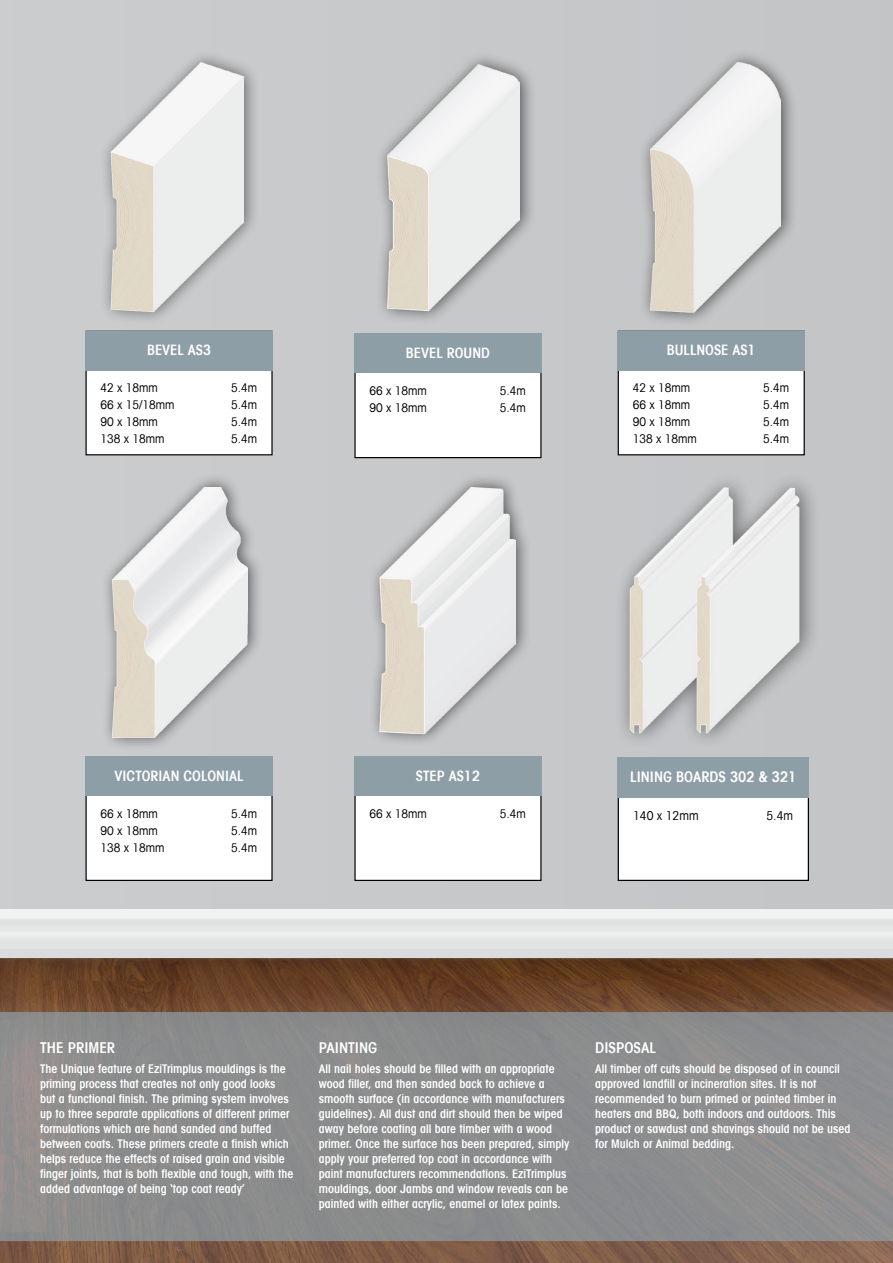
<style>
.page{position:relative;width:893px;height:1263px;background:#fff}
.page>*{position:absolute;margin:0;border:0;box-sizing:border-box;transform-origin:0 0}
.t1{font:600 condensed 15px "Avant Garde LT";color:#fff}
.t2{font:600 condensed 14.7px "Avant Garde LT";color:#fff}
.t3{font:600 condensed 14.4px "Avant Garde LT";color:#fff}
.t4{font:condensed 12.3px "Avant Garde LT";color:#000}
.t5{font:600 condensed 12px/15px "Avant Garde LT";color:#fff}
.t6{font:condensed 12px "Avant Garde LT";color:#000}
</style>
<div class="page">
<div style="left:0;top:0;width:893px;height:908px;background:#c7c9cb"></div>
<div style="left:0;top:946px;width:893px;height:43px;background:#dadbdc"></div>
<div style="left:0;top:910px;width:893px;height:38px;background:linear-gradient(to right,#e7e8e9,#e7e8e9)"></div>
<img style="left:0;top:958px;width:893px;height:305px">
<svg style="left:0;top:1012px;width:893px;height:229px;background:#8b8c8c"></svg>
<div style="left:355px;top:334px;width:186px;height:124px;background:#fff"></div>
<div style="left:354px;top:333px;width:188px;height:125px;border:1px solid #000"></div>
<div style="left:354px;top:333px;width:188px;height:40px;background:#8e9ea7"></div>
<div style="left:86px;top:757px;width:186px;height:123px;background:#fff"></div>
<div style="left:86px;top:756px;width:187px;height:125px;border:1px solid #000"></div>
<div style="left:86px;top:756px;width:187px;height:40px;background:#8e9ea7"></div>
<div style="left:618px;top:331px;width:186px;height:124px;background:#fff"></div>
<div style="left:618px;top:331px;width:187px;height:124px;border:1px solid #000"></div>
<div style="left:618px;top:331px;width:187px;height:39px;background:#8e9ea7"></div>
<div style="left:614px;top:470px;width:206px;height:280px;background:#000;opacity:.5"></div>
<img style="left:623px;top:486px;width:180px;height:248px">
<div style="left:355px;top:757px;width:186px;height:123px;background:#fff"></div>
<div style="left:354px;top:756px;width:188px;height:125px;border:1px solid #000"></div>
<div style="left:354px;top:756px;width:188px;height:40px;background:#8e9ea7"></div>
<div style="left:369px;top:473px;width:162px;height:274px;background:#000;opacity:.6"></div>
<img style="left:378px;top:487px;width:137px;height:251px">
<div style="left:101px;top:473px;width:163px;height:278px;background:#000;opacity:.6"></div>
<img style="left:111px;top:487px;width:137px;height:251px">
<div style="left:638px;top:49px;width:160px;height:277px;background:#000;opacity:.6"></div>
<img style="left:638px;top:62px;width:143px;height:262px">
<div style="left:375px;top:51px;width:161px;height:273px;background:#000;opacity:.6"></div>
<img style="left:376px;top:64px;width:144px;height:260px">
<div style="left:86px;top:331px;width:186px;height:124px;background:#fff"></div>
<div style="left:86px;top:331px;width:187px;height:124px;border:1px solid #000"></div>
<div style="left:86px;top:331px;width:187px;height:39px;background:#8e9ea7"></div>
<div style="left:99px;top:49px;width:161px;height:277px;background:#000;opacity:.5"></div>
<img style="left:99px;top:62px;width:144px;height:257px">
<div style="left:618px;top:758px;width:190px;height:122px;background:#fff"></div>
<div style="left:618px;top:757px;width:191px;height:124px;border:1px solid #000"></div>
<div style="left:618px;top:757px;width:191px;height:41px;background:#8e9ea7"></div>
<p class="t3" style="left:147px;top:341px;width:66px">BEVEL AS3</p>
<p class="t6" style="left:101px;top:381px;width:59px">42 x 18mm</p>
<p class="t6" style="left:231px;top:381px;width:28px">5.4m</p>
<p class="t6" style="left:101px;top:397px;width:76px">66 x 15/18mm</p>
<p class="t6" style="left:231px;top:397px;width:28px">5.4m</p>
<p class="t6" style="left:101px;top:414px;width:59px">90 x 18mm</p>
<p class="t6" style="left:231px;top:414px;width:28px">5.4m</p>
<p class="t6" style="left:101px;top:431px;width:66px">138 x 18mm</p>
<p class="t6" style="left:231px;top:431px;width:28px">5.4m</p>
<p class="t3" style="left:406px;top:344px;width:86px">BEVEL ROUND</p>
<p class="t6" style="left:369px;top:383px;width:59px">66 x 18mm</p>
<p class="t6" style="left:500px;top:383px;width:28px">5.4m</p>
<p class="t6" style="left:369px;top:400px;width:59px">90 x 18mm</p>
<p class="t6" style="left:500px;top:400px;width:28px">5.4m</p>
<p class="t3" style="left:667px;top:341px;width:90px">BULLNOSE AS1</p>
<p class="t6" style="left:633px;top:381px;width:59px">42 x 18mm</p>
<p class="t6" style="left:763px;top:381px;width:28px">5.4m</p>
<p class="t6" style="left:633px;top:397px;width:59px">66 x 18mm</p>
<p class="t6" style="left:763px;top:397px;width:28px">5.4m</p>
<p class="t6" style="left:633px;top:414px;width:59px">90 x 18mm</p>
<p class="t6" style="left:763px;top:414px;width:28px">5.4m</p>
<p class="t6" style="left:633px;top:431px;width:66px">138 x 18mm</p>
<p class="t6" style="left:763px;top:431px;width:28px">5.4m</p>
<p class="t3" style="left:115px;top:766px;width:130px">VICTORIAN COLONIAL</p>
<p class="t6" style="left:101px;top:806px;width:59px">66 x 18mm</p>
<p class="t6" style="left:231px;top:806px;width:28px">5.4m</p>
<p class="t6" style="left:101px;top:823px;width:59px">90 x 18mm</p>
<p class="t6" style="left:231px;top:823px;width:28px">5.4m</p>
<p class="t6" style="left:101px;top:840px;width:66px">138 x 18mm</p>
<p class="t6" style="left:231px;top:840px;width:28px">5.4m</p>
<p class="t3" style="left:416px;top:766px;width:66px">STEP AS12</p>
<p class="t6" style="left:369px;top:806px;width:59px">66 x 18mm</p>
<p class="t6" style="left:500px;top:806px;width:28px">5.4m</p>
<p class="t2" style="left:630px;top:767px;width:168px">LINING BOARDS 302 &amp; 321</p>
<p class="t4" style="left:633px;top:808px;width:67px">140 x 12mm</p>
<p class="t4" style="left:766px;top:808px;width:28px">5.4m</p>
<p class="t1" style="left:40px;top:1038px;width:77px">THE PRIMER</p>
<p class="t5" style="left:40px;top:1061px;width:255px">The Unique feature of EziTrimplus mouldings is the priming process that creates not only good looks but a functional finish. The priming system involves up to three separate applications of different primer formulations which are hand sanded and buffed between coats. These primers create a finish which helps reduce the effects of raised grain and visible finger joints, that is both flexible and tough, with the added advantage of being ‘top coat ready’</p>
<p class="t1" style="left:319px;top:1038px;width:60px">PAINTING</p>
<p class="t5" style="left:319px;top:1061px;width:252px">All nail holes should be filled with an appropriate wood filler, and then sanded back to achieve a smooth surface (in accordance with manufacturers guidelines). All dust and dirt should then be wiped away before coating all bare timber with a wood primer. Once the surface has been prepared, simply apply your preferred top coat in accordance with paint manufacturers recommendations. EziTrimplus mouldings, door Jambs and window reveals can be painted with either acrylic, enamel or latex paints.</p>
<p class="t1" style="left:595px;top:1038px;width:62px">DISPOSAL</p>
<p class="t5" style="left:595px;top:1061px;width:257px">All timber off cuts should be disposed of in council approved landfill or incineration sites. It is not recommended to burn primed or painted timber in heaters and BBQ, both indoors and outdoors. This product or sawdust and shavings should not be used for Mulch or Animal bedding.</p>
</div>
